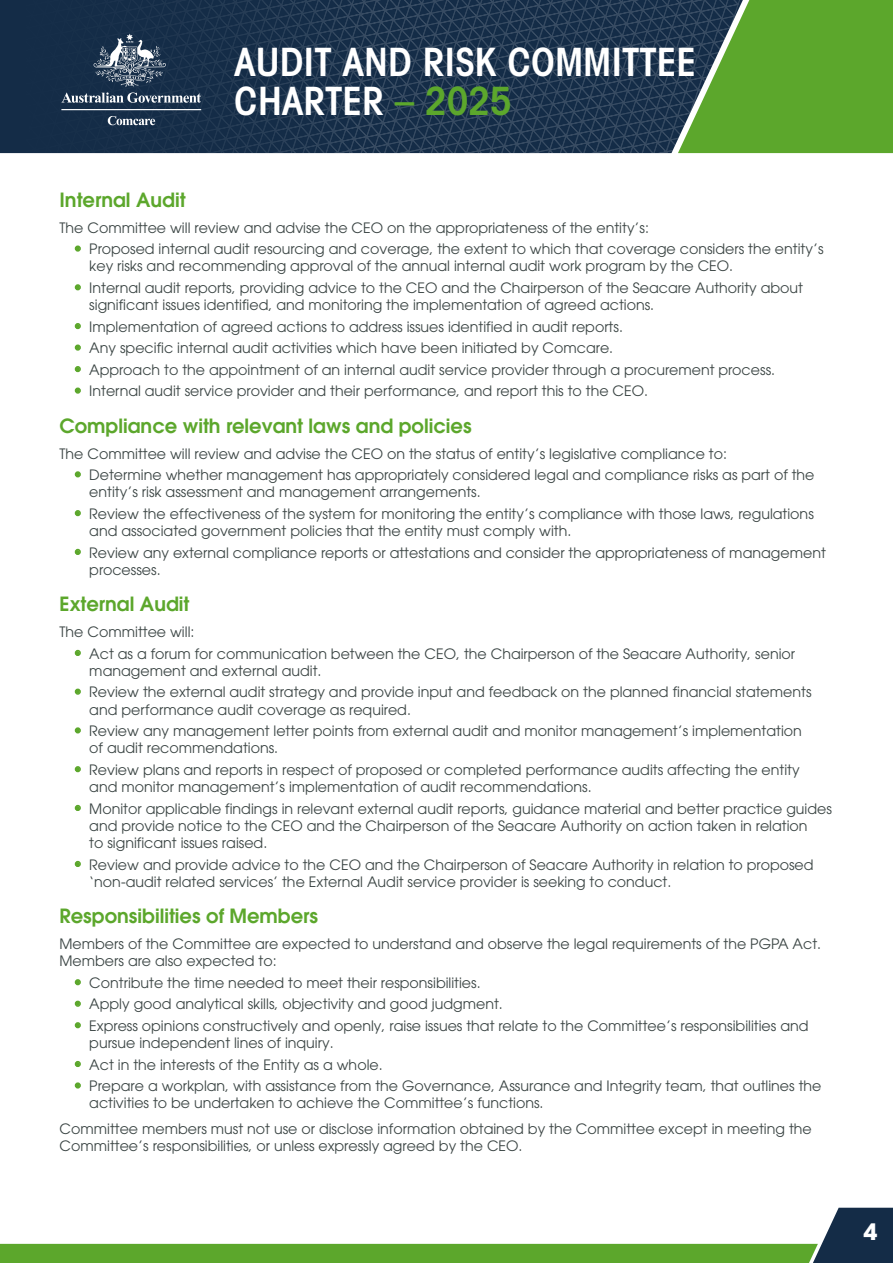
<style>
.page{position:relative;width:893px;height:1263px;background:#fff}
.page>*{position:absolute;margin:0;border:0;box-sizing:border-box;transform-origin:0 0}
.t1{font:600 condensed 39px/39px "Avant Garde";color:#fff}
.t2{font:700 22.5px "Avant Garde";color:#fff}
.t3{font:600 19.5px "Avant Garde";color:#5ca72c}
.Bullets_Green{font:14.25px/17.2px "Avant Garde";color:#3b4544}
.Body{font:14.25px/17.2px "Avant Garde";color:#3b4544}
.s1{color:#5ca72c}
.s2{font-weight:700;font-size:15px;color:#5ca72c}
</style>
<div class="page">
<svg style="left:0;top:0;width:893px;height:153px;background:#2e4e4a"></svg>
<svg style="left:0;top:1208px;width:893px;height:55px"></svg>
<h1 class="t1" style="left:234px;top:42px;width:463px">AUDIT AND RISK COMMITTEE<br>CHARTER <span class="s1">– 2025</span></h1>
<h4 class="t3" style="left:60px;top:187px;width:128px">Internal Audit</h4>
<p class="Body" style="left:60px;top:219px;width:591px">The Committee will review and advise the CEO on the appropriateness of the entity’s:</p>
<p class="Bullets_Green" style="left:89px;top:240px;width:736px;text-indent:-17px"><span class="s2">•</span> Proposed internal audit resourcing and coverage, the extent to which that coverage considers the entity’s key risks and recommending approval of the annual internal audit work program by the CEO.</p>
<p class="Bullets_Green" style="left:89px;top:279px;width:715px;text-indent:-17px"><span class="s2">•</span> Internal audit reports, providing advice to the CEO and the Chairperson of the Seacare Authority about significant issues identified, and monitoring the implementation of agreed actions.</p>
<p class="Bullets_Green" style="left:72px;top:318px;width:552px"><span class="s2">•</span> Implementation of agreed actions to address issues identified in audit reports.</p>
<p class="Bullets_Green" style="left:72px;top:339px;width:542px"><span class="s2">•</span> Any specific internal audit activities which have been initiated by Comcare.</p>
<p class="Bullets_Green" style="left:72px;top:361px;width:704px"><span class="s2">•</span> Approach to the appointment of an internal audit service provider through a procurement process.</p>
<p class="Bullets_Green" style="left:72px;top:382px;width:577px"><span class="s2">•</span> Internal audit service provider and their performance, and report this to the CEO.</p>
<h4 class="t3" style="left:60px;top:413px;width:414px">Compliance with relevant laws and policies</h4>
<p class="Body" style="left:60px;top:445px;width:669px">The Committee will review and advise the CEO on the status of entity’s legislative compliance to:</p>
<p class="Bullets_Green" style="left:89px;top:466px;width:727px;text-indent:-17px"><span class="s2">•</span> Determine whether management has appropriately considered legal and compliance risks as part of the entity’s risk assessment and management arrangements.</p>
<p class="Bullets_Green" style="left:89px;top:505px;width:726px;text-indent:-17px"><span class="s2">•</span> Review the effectiveness of the system for monitoring the entity’s compliance with those laws, regulations and associated government policies that the entity must comply with.</p>
<p class="Bullets_Green" style="left:89px;top:544px;width:738px;text-indent:-17px"><span class="s2">•</span> Review any external compliance reports or attestations and consider the appropriateness of management processes.</p>
<h4 class="t3" style="left:60px;top:591px;width:131px">External Audit</h4>
<p class="Body" style="left:60px;top:623px;width:136px">The Committee will:</p>
<p class="Bullets_Green" style="left:89px;top:645px;width:707px;text-indent:-17px"><span class="s2">•</span> Act as a forum for communication between the CEO, the Chairperson of the Seacare Authority, senior management and external audit.</p>
<p class="Bullets_Green" style="left:89px;top:683px;width:724px;text-indent:-17px"><span class="s2">•</span> Review the external audit strategy and provide input and feedback on the planned financial statements and performance audit coverage as required.</p>
<p class="Bullets_Green" style="left:89px;top:722px;width:714px;text-indent:-17px"><span class="s2">•</span> Review any management letter points from external audit and monitor management’s implementation of audit recommendations.</p>
<p class="Bullets_Green" style="left:89px;top:761px;width:712px;text-indent:-17px"><span class="s2">•</span> Review plans and reports in respect of proposed or completed performance audits affecting the entity and monitor management’s implementation of audit recommendations.</p>
<p class="Bullets_Green" style="left:89px;top:800px;width:744px;text-indent:-17px"><span class="s2">•</span> Monitor applicable findings in relevant external audit reports, guidance material and better practice guides and provide notice to the CEO and the Chairperson of the Seacare Authority on action taken in relation<br>to significant issues raised.</p>
<p class="Bullets_Green" style="left:89px;top:856px;width:726px;text-indent:-17px"><span class="s2">•</span> Review and provide advice to the CEO and the Chairperson of Seacare Authority in relation to proposed ‘non-audit related services’ the External Audit service provider is seeking to conduct.</p>
<h4 class="t3" style="left:60px;top:903px;width:260px">Responsibilities of Members</h4>
<p class="Body" style="left:60px;top:935px;width:763px">Members of the Committee are expected to understand and observe the legal requirements of the PGPA Act.<br>Members are also expected to:</p>
<p class="Bullets_Green" style="left:72px;top:974px;width:410px"><span class="s2">•</span> Contribute the time needed to meet their responsibilities.</p>
<p class="Bullets_Green" style="left:72px;top:995px;width:432px"><span class="s2">•</span> Apply good analytical skills, objectivity and good judgment.</p>
<p class="Bullets_Green" style="left:89px;top:1017px;width:721px;text-indent:-17px"><span class="s2">•</span> Express opinions constructively and openly, raise issues that relate to the Committee’s responsibilities and pursue independent lines of inquiry.</p>
<p class="Bullets_Green" style="left:72px;top:1056px;width:312px"><span class="s2">•</span> Act in the interests of the Entity as a whole.</p>
<p class="Bullets_Green" style="left:89px;top:1077px;width:734px;text-indent:-17px"><span class="s2">•</span> Prepare a workplan, with assistance from the Governance, Assurance and Integrity team, that outlines the activities to be undertaken to achieve the Committee’s functions.</p>
<p class="Body" style="left:60px;top:1120px;width:754px">Committee members must not use or disclose information obtained by the Committee except in meeting the<br>Committee’s responsibilities, or unless expressly agreed by the CEO.</p>
<h2 class="t2" style="left:864px;top:1217px;width:15px">4</h2>
</div>
